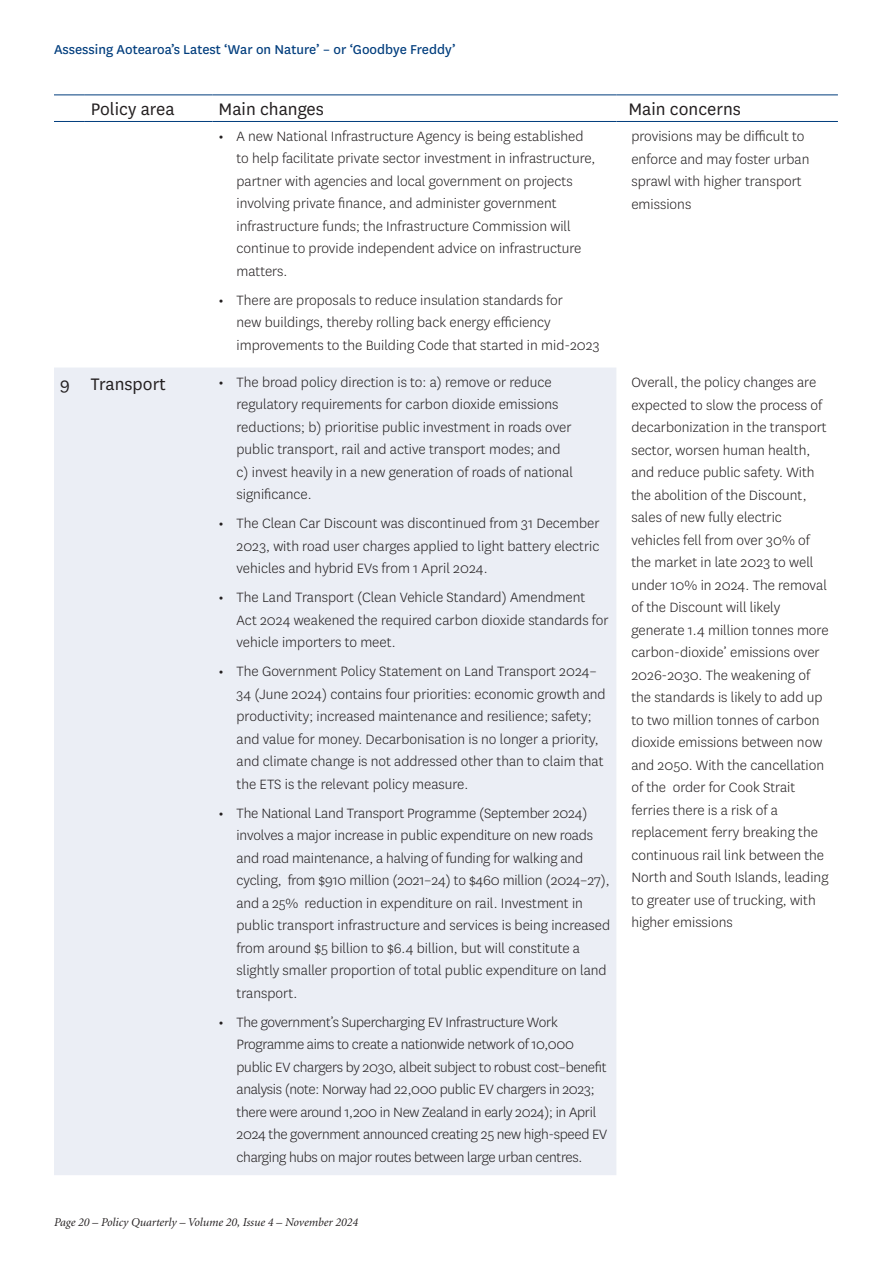
<style>
.page{position:relative;width:893px;height:1263px;background:#fff}
.page>*{position:absolute;margin:0;border:0;box-sizing:border-box;transform-origin:0 0}
.t1{font:19.5px "National";color:#231f20}
.t2{font:300 15.75px/22.5px "National";color:#231f20}
.t3{font:300 15.75px/22.5px "National";letter-spacing:-.02em;color:#231f20}
.t4{font:15px "National";color:#013d7d}
.t5{font:italic 12px "Minion";color:#231f20}
.s1{font-weight:500}
</style>
<div class="page">
<div style="left:54px;top:368px;width:562px;height:807px;background:#ebeef5"></div>
<hr style="left:54px;top:95px;width:31px;height:1px;background:#013d7d">
<hr style="left:85px;top:95px;width:128px;height:1px;background:#013d7d">
<hr style="left:213px;top:95px;width:403px;height:1px;background:#013d7d">
<hr style="left:616px;top:95px;width:222px;height:1px;background:#013d7d">
<hr style="left:54px;top:121px;width:31px;height:1px;background:#013d7d">
<hr style="left:85px;top:121px;width:128px;height:1px;background:#013d7d">
<hr style="left:213px;top:121px;width:403px;height:1px;background:#013d7d">
<hr style="left:616px;top:121px;width:222px;height:1px;background:#013d7d">
<p class="t4" style="left:54px;top:39px;width:403px">Assessing Aotearoa’s Latest ‘War on Nature’ – or ‘Goodbye Freddy’</p>
<p class="t1" style="left:91px;top:97px;width:85px">Policy area</p>
<p class="t1" style="left:219px;top:97px;width:107px">Main changes</p>
<p class="t1" style="left:628px;top:97px;width:114px">Main concerns</p>
<p class="t2" style="left:237px;top:124px;width:360px;text-indent:-18px"><span class="s1">•</span> A new National Infrastructure Agency is being established to help facilitate private sector investment in infrastructure, partner with agencies and local government on projects involving private finance, and administer government infrastructure funds; the Infrastructure Commission will continue to provide independent advice on infrastructure matters.</p>
<p class="t2" style="left:237px;top:288px;width:365px;text-indent:-18px"><span class="s1">•</span> There are proposals to reduce insulation standards for<br>new buildings, thereby rolling back energy efficiency improvements to the Building Code that started in mid-2023</p>
<p class="t2" style="left:631px;top:124px;width:180px">provisions may be difficult to enforce and may foster urban sprawl with higher transport emissions</p>
<p class="t1" style="left:60px;top:371px;width:107px">9 Transport</p>
<p class="t2" style="left:237px;top:370px;width:338px;text-indent:-18px"><span class="s1">•</span> The broad policy direction is to: a) remove or reduce regulatory requirements for carbon dioxide emissions reductions; b) prioritise public investment in roads over public transport, rail and active transport modes; and c) invest heavily in a new generation of roads of national significance.</p>
<p class="t2" style="left:237px;top:512px;width:364px;text-align:justify;text-indent:-18px"><span class="s1">•</span> The Clean Car Discount was discontinued from 31 December 2023, with road user charges applied to light battery electric vehicles and hybrid EVs from 1 April 2024.</p>
<p class="t2" style="left:237px;top:586px;width:374px;text-indent:-18px"><span class="s1">•</span> The Land Transport (Clean Vehicle Standard) Amendment<br>Act 2024 weakened the required carbon dioxide standards for vehicle importers to meet.</p>
<p class="t2" style="left:237px;top:660px;width:371px;text-indent:-18px"><span class="s1">•</span> The Government Policy Statement on Land Transport 2024– 34 (June 2024) contains four priorities: economic growth and productivity; increased maintenance and resilience; safety; and value for money. Decarbonisation is no longer a priority, and climate change is not addressed other than to claim that the ETS is the relevant policy measure.</p>
<p class="t2" style="left:237px;top:801px;width:375px;text-indent:-18px"><span class="s1">•</span> The National Land Transport Programme (September 2024) involves a major increase in public expenditure on new roads and road maintenance, a halving of funding for walking and cycling, from $910 million (2021–24) to $460 million (2024–27), and a 25% reduction in expenditure on rail. Investment in public transport infrastructure and services is being increased from around $5 billion to $6.4 billion, but will constitute a slightly smaller proportion of total public expenditure on land transport.</p>
<p class="t3" style="left:237px;top:1010px;width:372px;text-indent:-18px"><span class="s1">•</span> The government’s Supercharging EV Infrastructure Work Programme aims to create a nationwide network of 10,000 public EV chargers by 2030, albeit subject to robust cost–benefit analysis (note: Norway had 22,000 public EV chargers in 2023; there were around 1,200 in New Zealand in early 2024); in April 2024 the government announced creating 25 new high-speed EV charging hubs on major routes between large urban centres.</p>
<p class="t5" style="left:54px;top:1217px;width:305px">Page 20 – Policy Quarterly – Volume 20, Issue 4 – November 2024</p>
<p class="t2" style="left:631px;top:370px;width:199px">Overall, the policy changes are expected to slow the process of decarbonization in the transport sector, worsen human health, and reduce public safety. With the abolition of the Discount, sales of new fully electric vehicles fell from over 30% of the market in late 2023 to well under 10% in 2024. The removal of the Discount will likely generate 1.4 million tonnes more carbon-dioxide’ emissions over<br>2026-2030. The weakening of the standards is likely to add up to two million tonnes of carbon dioxide emissions between now and 2050. With the cancellation of the order for Cook Strait ferries there is a risk of a replacement ferry breaking the continuous rail link between the<br>North and South Islands, leading to greater use of trucking, with higher emissions</p>
</div>
